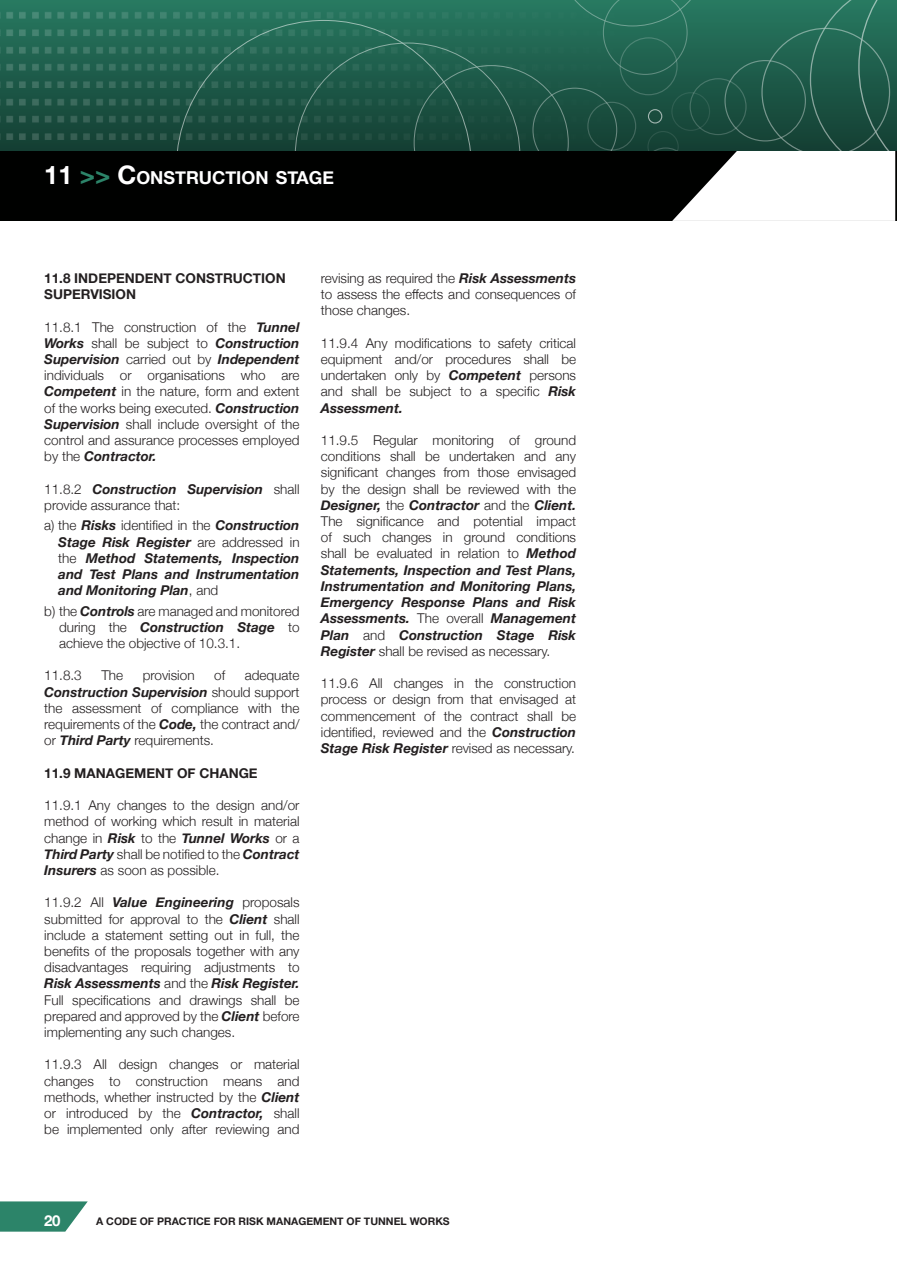
<style>
.page{position:relative;width:897px;height:1267px;background:#fff}
.page>*{position:absolute;margin:0;border:0;box-sizing:border-box;transform-origin:0 0}
.t1{font:700 17.85px "Helvetica Neue";color:#fff}
.t2{font:700 15px "Helvetica Neue";color:#fff}
.t3{font:300 13.5px/16.2px "Helvetica Neue";color:#231f20;text-align:justify}
.t4{font:italic 700 13.5px/16.2px "Helvetica Neue";color:#231f20;text-align:justify}
.t5{font:700 13.5px/16.2px "Helvetica Neue";color:#231f20}
.t6{font:700 10.5px "Helvetica Neue";color:#231f20}
.s1{font-size:25.5px}
.s2{font-size:25.5px;color:#2c8469}
.s3{font-weight:700;font-style:italic}
.s4{font-weight:300;font-style:normal}
</style>
<div class="page">
<svg style="left:0;top:1201px;width:88px;height:30px;background:#49957e"></svg>
<div style="left:0;top:91px;width:896px;height:130px;background:#000100"></div>
<svg style="left:0;top:0;width:176px;height:151px;background:#235f4e"></svg>
<svg style="left:176px;top:0;width:721px;height:221px"></svg>
<h1 class="t1" style="left:44px;top:164px;width:291px"><span class="s1">11</span> <span class="s2">&gt;&gt;</span> <span class="s1">C</span>ONSTRUCTION STAGE</h1>
<p class="t5" style="left:44px;top:270px;width:243px">11.8 INDEPENDENT CONSTRUCTION<br>SUPERVISION</p>
<p class="t3" style="left:44px;top:317px;width:257px">11.8.1 The construction of the <span class="s3">Tunnel Works</span> shall be subject to <span class="s3">Construction Supervision</span> carried out by <span class="s3">Independent </span>individuals or organisations who are <span class="s3">Competent</span> in the nature, form and extent of the works being executed. <span class="s3">Construction Supervision</span> shall include oversight of the control and assurance processes employed by the <span class="s3">Contractor.</span></p>
<p class="t3" style="left:44px;top:479px;width:257px">11.8.2 <span class="s3">Construction Supervision</span> shall provide assurance that:</p>
<p class="t4" style="left:58px;top:517px;width:243px;text-indent:-14px"><span class="s4">a) the</span> Risks <span class="s4">identified in the</span> Construction Stage Risk Register <span class="s4">are addressed in the</span> Method Statements, Inspection and Test Plans and Instrumentation and Monitoring Plan<span class="s4">, and</span></p>
<p class="t3" style="left:59px;top:601px;width:242px;text-indent:-15px">b) the <span class="s3">Controls</span> are managed and monitored during the <span class="s3">Construction Stage</span> to achieve the objective of 10.3.1.</p>
<p class="t3" style="left:44px;top:666px;width:39px">11.8.3</p>
<p class="t3" style="left:101px;top:666px;width:23px">The</p>
<p class="t3" style="left:143px;top:666px;width:53px">provision</p>
<p class="t3" style="left:214px;top:666px;width:13px">of</p>
<p class="t3" style="left:44px;top:666px;width:257px;text-indent:200px">adequate <span class="s3">Construction Supervision</span> should support the assessment of compliance with the requirements of the <span class="s3">Code,</span> the contract and/ or <span class="s3">Third Party</span> requirements.</p>
<p class="t5" style="left:44px;top:765px;width:215px">11.9 MANAGEMENT OF CHANGE</p>
<p class="t3" style="left:44px;top:796px;width:257px">11.9.1 Any changes to the design and/or method of working which result in material change in <span class="s3">Risk</span> to the <span class="s3">Tunnel Works</span> or a <span class="s3">Third Party</span> shall be notified to the <span class="s3">Contract Insurers</span> as soon as possible.</p>
<p class="t3" style="left:44px;top:893px;width:257px">11.9.2 All <span class="s3">Value Engineering</span> proposals submitted for approval to the <span class="s3">Client</span> shall include a statement setting out in full, the benefits of the proposals together with any disadvantages requiring adjustments to <span class="s3">Risk Assessments</span> and the <span class="s3">Risk Register.<br></span>Full specifications and drawings shall be prepared and approved by the <span class="s3">Client</span> before implementing any such changes.</p>
<p class="t3" style="left:44px;top:1055px;width:257px">11.9.3 All design changes or material changes to construction means and methods, whether instructed by the <span class="s3">Client </span>or introduced by the <span class="s3">Contractor,</span> shall be implemented only after reviewing and</p>
<p class="t3" style="left:321px;top:269px;width:257px">revising as required the <span class="s3">Risk Assessments </span>to assess the effects and consequences of those changes.</p>
<p class="t3" style="left:321px;top:334px;width:257px">11.9.4 Any modifications to safety critical equipment and/or procedures shall be undertaken only by <span class="s3">Competent</span> persons and shall be subject to a specific <span class="s3">Risk Assessment.</span></p>
<p class="t3" style="left:321px;top:431px;width:257px">11.9.5 Regular monitoring of ground conditions shall be undertaken and any significant changes from those envisaged by the design shall be reviewed with the <span class="s3">Designer,</span> the <span class="s3">Contractor</span> and the <span class="s3">Client.<br></span>The significance and potential impact of such changes in ground conditions shall be evaluated in relation to <span class="s3">Method Statements, Inspection and Test Plans, Instrumentation and Monitoring Plans, Emergency Response Plans and Risk Assessments.</span> The overall <span class="s3">Management Plan</span> and <span class="s3">Construction Stage Risk Register</span> shall be revised as necessary.</p>
<p class="t3" style="left:321px;top:674px;width:257px">11.9.6 All changes in the construction process or design from that envisaged at commencement of the contract shall be identified, reviewed and the <span class="s3">Construction Stage Risk Register</span> revised as necessary.</p>
<p class="t2" style="left:44px;top:1208px;width:18px">20</p>
<p class="t6" style="left:96px;top:1212px;width:355px">A CODE OF PRACTICE FOR RISK MANAGEMENT OF TUNNEL WORKS</p>
</div>
